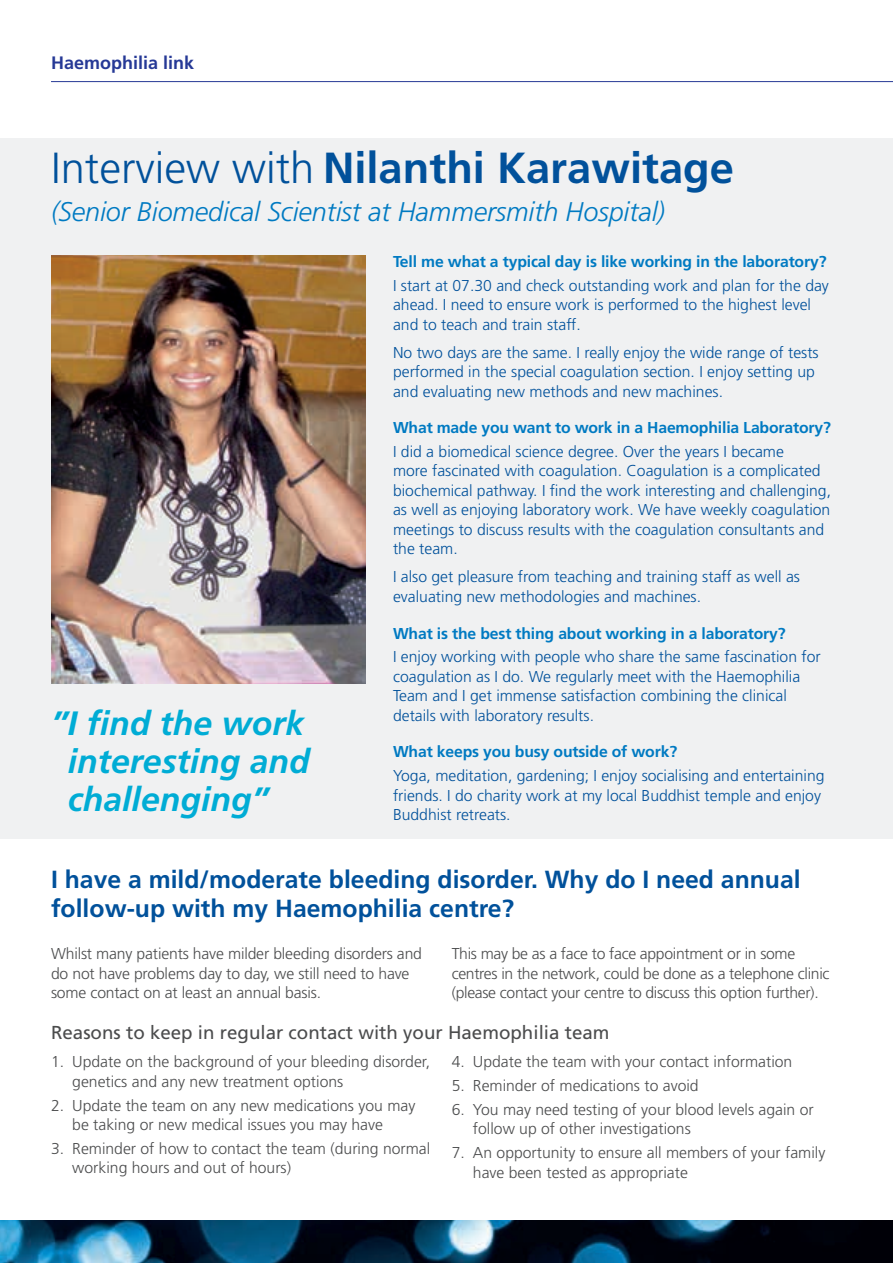
<style>
.page{position:relative;width:893px;height:1263px;background:#fff}
.page>*{position:absolute;margin:0;border:0;box-sizing:border-box;transform-origin:0 0}
.t1{font:700 43.5px "Frutiger";color:#01519b}
.t2{font:italic 700 33.75px/38.2px "Frutiger";color:#00acd5}
.t3{font:italic 300 27px "Frutiger";letter-spacing:-.005em;color:#007ac2}
.t4{font:700 24.75px/28.5px "Frutiger";color:#01519b}
.t5{font:18.75px "Frutiger";color:#4b4c4d}
.t6{font:700 18px "Frutiger";color:#263996}
.t7{font:300 15.75px/19.5px "Frutiger";color:#01519b}
.t8{font:300 15.75px/19.5px "Frutiger";color:#4b4c4d}
.t9{font:700 15.75px "Frutiger";letter-spacing:-.01em;color:#007ac2}
.t10{font:300 15.75px/19.5px "Frutiger";letter-spacing:-.02em;color:#4b4c4d}
.s1{font-weight:300}
</style>
<div class="page">
<div style="left:0;top:138px;width:893px;height:701px;background:#f0f1f2"></div>
<img style="left:51px;top:255px;width:315px;height:429px">
<hr style="left:51px;top:81px;width:842px;height:1px;background:#263996">
<img style="left:0;top:1220px;width:893px;height:43px">
<p class="t6" style="left:51px;top:52px;width:145px">Haemophilia link</p>
<h1 class="t1" style="left:51px;top:142px;width:684px"><span class="s1">Interview with</span> Nilanthi Karawitage</h1>
<h3 class="t3" style="left:51px;top:196px;width:615px">(Senior Biomedical Scientist at Hammersmith Hospital)</h3>
<h2 class="t2" style="left:68px;top:704px;width:243px;text-indent:-17px">” I find the work interesting and challenging”</h2>
<p class="t9" style="left:393px;top:252px;width:435px">Tell me what a typical day is like working in the laboratory?</p>
<p class="t7" style="left:393px;top:276px;width:437px">I start at 07.30 and check outstanding work and plan for the day ahead. I need to ensure work is performed to the highest level and to teach and train staff.</p>
<p class="t7" style="left:393px;top:343px;width:427px">No two days are the same. I really enjoy the wide range of tests performed in the special coagulation section. I enjoy setting up and evaluating new methods and new machines.</p>
<p class="t9" style="left:393px;top:418px;width:439px">What made you want to work in a Haemophilia Laboratory?</p>
<p class="t7" style="left:393px;top:442px;width:439px">I did a biomedical science degree. Over the years I became<br>more fascinated with coagulation. Coagulation is a complicated biochemical pathway. I find the work interesting and challenging, as well as enjoying laboratory work. We have weekly coagulation meetings to discuss results with the coagulation consultants and the team.</p>
<p class="t7" style="left:393px;top:567px;width:408px">I also get pleasure from teaching and training staff as well as evaluating new methodologies and machines.</p>
<p class="t9" style="left:393px;top:624px;width:394px">What is the best thing about working in a laboratory?</p>
<p class="t7" style="left:393px;top:647px;width:429px">I enjoy working with people who share the same fascination for coagulation as I do. We regularly meet with the Haemophilia Team and I get immense satisfaction combining the clinical details with laboratory results.</p>
<p class="t9" style="left:393px;top:742px;width:286px">What keeps you busy outside of work?</p>
<p class="t7" style="left:393px;top:766px;width:433px">Yoga, meditation, gardening; I enjoy socialising and entertaining friends. I do charity work at my local Buddhist temple and enjoy<br>Buddhist retreats.</p>
<h3 class="t4" style="left:51px;top:866px;width:751px">I have a mild/moderate bleeding disorder. Why do I need annual follow-up with my Haemophilia centre?</h3>
<p class="t8" style="left:51px;top:944px;width:373px">Whilst many patients have milder bleeding disorders and do not have problems day to day, we still need to have some contact on at least an annual basis.</p>
<p class="t10" style="left:452px;top:944px;width:379px">This may be as a face to face appointment or in some centres in the network, could be done as a telephone clinic (please contact your centre to discuss this option further).</p>
<p class="t5" style="left:51px;top:1022px;width:560px">Reasons to keep in regular contact with your Haemophilia team</p>
<p class="t8" style="left:72px;top:1052px;width:359px;text-indent:-21px">1. Update on the background of your bleeding disorder, genetics and any new treatment options</p>
<p class="t8" style="left:72px;top:1096px;width:345px;text-indent:-21px">2. Update the team on any new medications you may be taking or new medical issues you may have</p>
<p class="t8" style="left:72px;top:1139px;width:359px;text-indent:-21px">3. Reminder of how to contact the team (during normal working hours and out of hours)</p>
<p class="t8" style="left:452px;top:1052px;width:342px">4. Update the team with your contact information</p>
<p class="t8" style="left:452px;top:1076px;width:249px">5. Reminder of medications to avoid</p>
<p class="t8" style="left:473px;top:1100px;width:342px;text-indent:-21px">6. You may need testing of your blood levels again or follow up of other investigations</p>
<p class="t8" style="left:473px;top:1143px;width:354px;text-indent:-21px">7. An opportunity to ensure all members of your family have been tested as appropriate</p>
</div>
